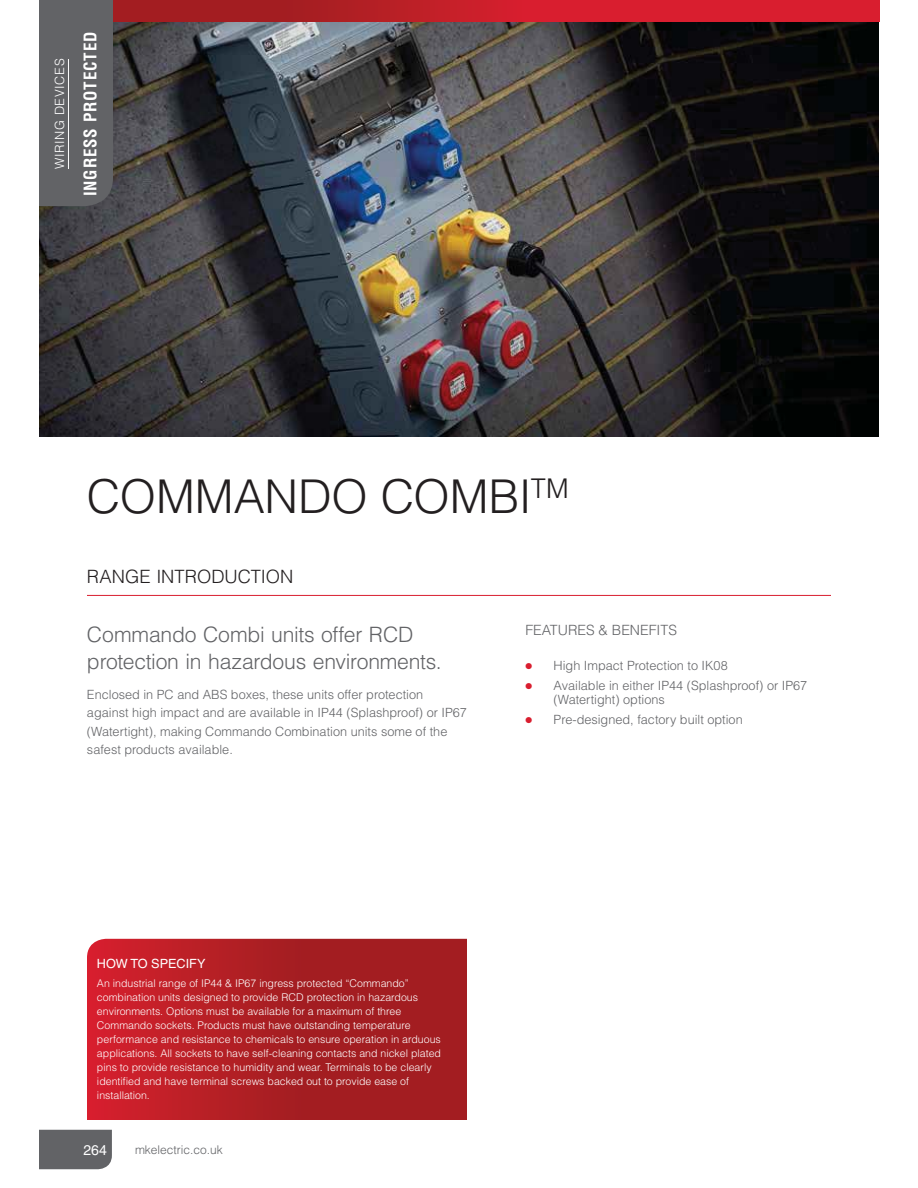
<style>
.page{position:relative;width:918px;height:1188px;background:#fff}
.page>*{position:absolute;margin:0;border:0;box-sizing:border-box;transform-origin:0 0}
.t1{font:300 46.5px "Helvetica LT Std";letter-spacing:-.005em;color:#231f20}
.t2{font:300 21.15px/26.8px "Helvetica LT Std";letter-spacing:-.01em;color:#626366}
.t3{font:300 18.3px "Helvetica LT Std";color:#231f20}
.t4{font:700 condensed 16.95px "Helvetica LT Std";letter-spacing:.05em;color:#fff}
.t5{font:300 14.1px "Helvetica LT Std";color:#626366}
.t6{font:14.1px "Helvetica LT Std";color:#fff}
.t7{font:300 12.75px/18.3px "Helvetica LT Std";color:#626366}
.t8{font:300 12.75px "Helvetica LT Std";letter-spacing:.05em;color:#fff}
.t9{font:12.75px "Helvetica LT Std";color:#fff}
.t10{font:300 12px "Helvetica LT Std";color:#626366}
.t11{font:300 10.65px/14.1px "Helvetica LT Std";color:#fff}
.s1{color:#d91e2f}
</style>
<div class="page">
<img style="left:39px;top:22px;width:840px;height:414px">
<hr style="left:87px;top:595px;width:744px;height:1px;background:#d91e2f">
<svg style="left:87px;top:939px;width:380px;height:181px;background:#b11e24"></svg>
<div style="left:39px;top:1130px;width:73px;height:39px;background:#626366"></div>
<svg style="left:113px;top:0;width:766px;height:22px;background:#c31e29"></svg>
<div style="left:39px;top:0;width:74px;height:206px;background:#626366"></div>
<hr style="left:68px;top:59px;width:1px;height:110px;background:#fff">
<p class="t8" style="left:55px;top:169px;width:112px;rotate:-90deg">WIRING DEVICES</p>
<h3 class="t4" style="left:81px;top:196px;width:166px;rotate:-90deg">INGRESS PROTECTED</h3>
<h1 class="t1" style="left:87px;top:480px;width:483px">COMMANDO COMBI<sup>TM</sup></h1>
<h3 class="t3" style="left:87px;top:570px;width:208px">RANGE INTRODUCTION</h3>
<h2 class="t2" style="left:87px;top:623px;width:356px">Commando Combi units offer RCD protection in hazardous environments.</h2>
<p class="t7" style="left:87px;top:686px;width:381px">Enclosed in PC and ABS boxes, these units offer protection against high impact and are available in IP44 (Splashproof) or IP67 (Watertight), making Commando Combination units some of the safest products available.</p>
<h3 class="t5" style="left:525px;top:625px;width:153px">FEATURES &amp; BENEFITS</h3>
<p class="t7" style="left:525px;top:657px;width:204px"><span class="s1">●</span> High Impact Protection to IK08</p>
<p class="t7" style="left:554px;top:679px;width:255px;line-height:14.1px;text-indent:-28px"><span class="s1">●</span> Available in either IP44 (Splashproof) or IP67 (Watertight) options</p>
<p class="t7" style="left:525px;top:711px;width:219px"><span class="s1">●</span> Pre-designed, factory built option</p>
<p class="t9" style="left:97px;top:957px;width:110px">HOW TO SPECIFY</p>
<p class="t11" style="left:97px;top:977px;width:346px">An industrial range of IP44 &amp; IP67 ingress protected “Commando” combination units designed to provide RCD protection in hazardous environments. Options must be available for a maximum of three Commando sockets. Products must have outstanding temperature performance and resistance to chemicals to ensure operation in arduous applications. All sockets to have self-cleaning contacts and nickel plated pins to provide resistance to humidity and wear. Terminals to be clearly identified and have terminal screws backed out to provide ease of installation.</p>
<h3 class="t6" style="left:83px;top:1142px;width:25px">264</h3>
<p class="t10" style="left:135px;top:1145px;width:89px">mkelectric.co.uk</p>
</div>
